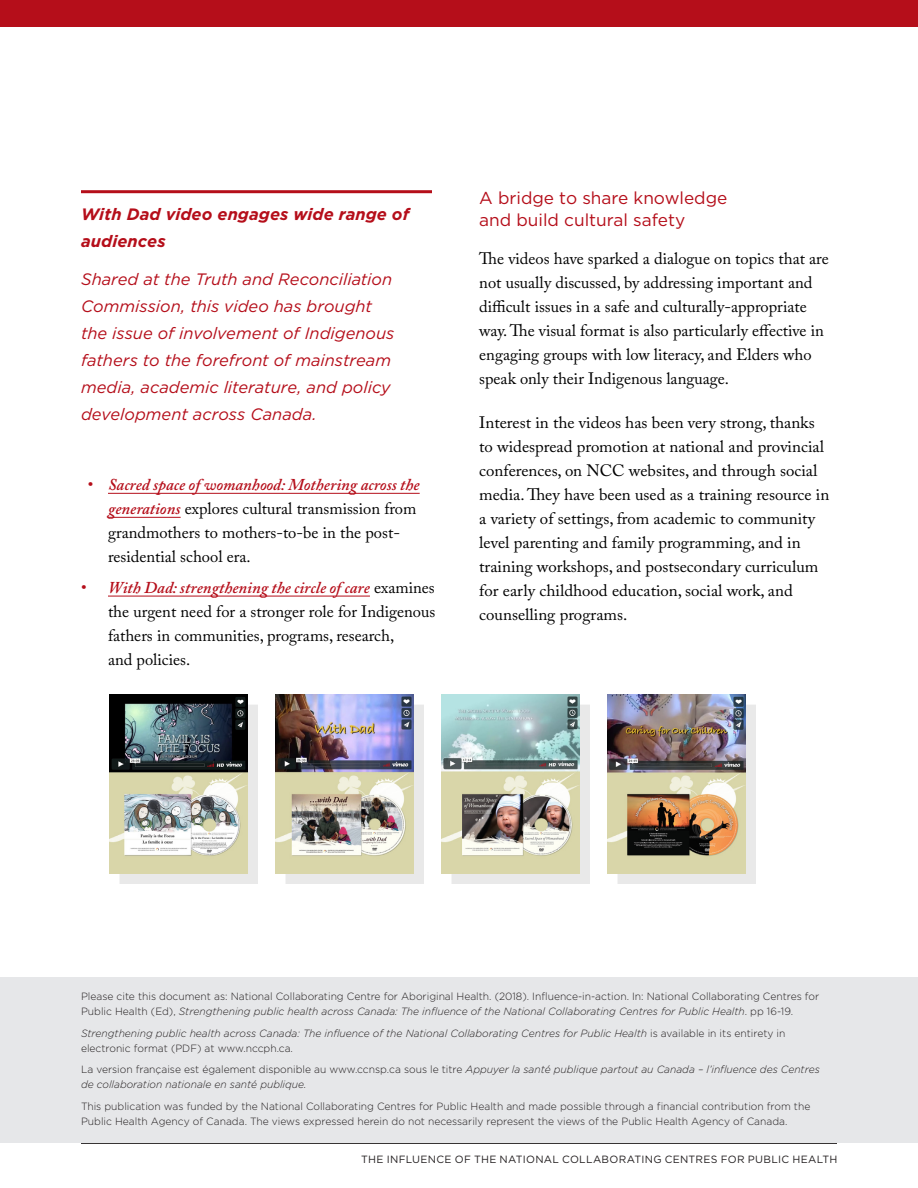
<style>
.page{position:relative;width:918px;height:1188px;background:#fff}
.page>*{position:absolute;margin:0;border:0;box-sizing:border-box;transform-origin:0 0}
.t1{font:17.25px/22.5px "Gotham HTF";color:#b50e1a}
.t2{font:16.5px/24px "Adobe Caslon Pro";color:#000}
.t3{font:italic 16.5px/27px "Gotham HTF";color:#b50e1a}
.t4{font:italic 700 16.5px/27px "Gotham HTF";letter-spacing:.005em;color:#b50e1a}
.t5{font:300 10.5px/15px "Gotham HTF";color:#231f20}
.t6{font:italic 300 10.5px/15px "Gotham HTF";color:#231f20}
.t7{font:10.5px "Gotham HTF";letter-spacing:.025em;color:#231f20}
.s1{color:#b50e1a}
.s2{font-weight:600;font-style:italic;color:#b50e1a}
.s3{font-style:italic}
.s4{font-style:normal}
</style>
<div class="page">
<div style="left:0;top:0;width:918px;height:27px;background:#b50e1a"></div>
<hr style="left:108px;top:493px;width:312px;height:1px;background:#b50e1a">
<hr style="left:108px;top:517px;width:73px;height:1px;background:#b50e1a">
<hr style="left:108px;top:596px;width:262px;height:1px;background:#b50e1a">
<hr style="left:81px;top:190px;width:351px;height:3px;background:#b50e1a">
<hr style="left:81px;top:1143px;width:756px;height:1px;background:#231f20">
<div style="left:120px;top:705px;width:138px;height:179px;background:#231f20;opacity:.1"></div>
<img style="left:109px;top:694px;width:138px;height:179px">
<div style="left:286px;top:705px;width:138px;height:179px;background:#231f20;opacity:.1"></div>
<img style="left:275px;top:694px;width:138px;height:179px">
<div style="left:452px;top:705px;width:138px;height:179px;background:#231f20;opacity:.1"></div>
<img style="left:441px;top:694px;width:138px;height:179px">
<div style="left:618px;top:705px;width:138px;height:179px;background:#231f20;opacity:.1"></div>
<img style="left:607px;top:694px;width:138px;height:179px">
<div style="left:0;top:977px;width:918px;height:166px;background:#e6e7e9"></div>
<p class="t4" style="left:81px;top:201px;width:330px">With Dad video engages wide range of audiences</p>
<p class="t3" style="left:81px;top:265px;width:315px">Shared at the Truth and Reconciliation Commission, this video has brought the issue of involvement of Indigenous fathers to the forefront of mainstream media, academic literature, and policy development across Canada.</p>
<p class="t2" style="left:108px;top:473px;width:313px;text-indent:-20px"><span class="s1">•</span> <span class="s2">Sacred space of womanhood: Mothering across the generations</span> explores cultural transmission from grandmothers to mothers-to-be in the post&shy;residential school era.</p>
<p class="t2" style="left:108px;top:575px;width:329px;text-indent:-27px"><span class="s1">•</span> <span class="s2">With Dad: strengthening the circle of care</span> examines the urgent need for a stronger role for Indigenous fathers in communities, programs, research,<br>and policies.</p>
<p class="t1" style="left:479px;top:186px;width:250px">A bridge to share knowledge and build cultural safety</p>
<p class="t2" style="left:479px;top:246px;width:351px">The videos have sparked a dialogue on topics that are not usually discussed, by addressing important and difficult issues in a safe and culturally-appropriate way. The visual format is also particularly effective in engaging groups with low literacy, and Elders who speak only their Indigenous language.</p>
<p class="t2" style="left:479px;top:410px;width:352px">Interest in the videos has been very strong, thanks to widespread promotion at national and provincial conferences, on NCC websites, and through social media. They have been used as a training resource in a variety of settings, from academic to community level parenting and family programming, and in training workshops, and postsecondary curriculum for early childhood education, social work, and counselling programs.</p>
<p class="t5" style="left:81px;top:988px;width:740px">Please cite this document as: National Collaborating Centre for Aboriginal Health. (2018). Influence-in-action. In: National Collaborating Centres for<br>Public Health (Ed), <span class="s3">Strengthening public health across Canada: The influence of the National Collaborating Centres for Public Health</span>. pp 16-19.</p>
<p class="t6" style="left:81px;top:1025px;width:706px">Strengthening public health across Canada: The influence of the National Collaborating Centres for Public Health <span class="s4">is available in its entirety in electronic format (PDF) at www.nccph.ca.</span></p>
<p class="t6" style="left:81px;top:1062px;width:740px"><span class="s4">La version française est également disponible au www.ccnsp.ca sous le titre</span> Appuyer la santé publique partout au Canada – l’influence des Centres de collaboration nationale en santé publique.</p>
<p class="t5" style="left:81px;top:1099px;width:731px">This publication was funded by the National Collaborating Centres for Public Health and made possible through a financial contribution from the<br>Public Health Agency of Canada. The views expressed herein do not necessarily represent the views of the Public Health Agency of Canada.</p>
<p class="t7" style="left:361px;top:1153px;width:478px">THE INFLUENCE OF THE NATIONAL COLLABORATING CENTRES FOR PUBLIC HEALTH</p>
</div>
